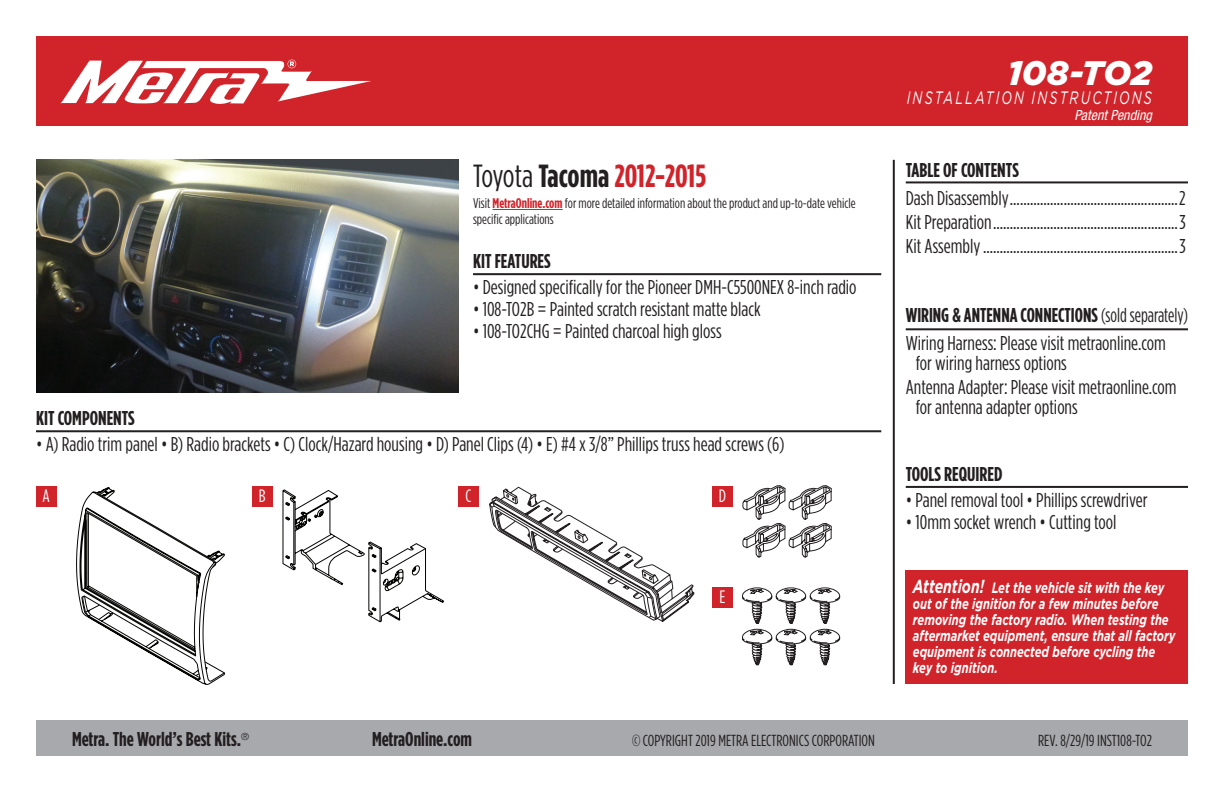
<style>
.page{position:relative;width:1224px;height:792px;background:#fff}
.page>*{position:absolute;margin:0;border:0;box-sizing:border-box;transform-origin:0 0}
.t1{font:italic 900 34px "Gotham";letter-spacing:-.005em;color:#fff}
.t2{font:700 32px "Gotham Condensed";color:#d1232a}
.t3{font:20px/24px "Gotham Condensed";color:#231f20;text-align:justify}
.t4{font:700 20px "Gotham Condensed";color:#231f20}
.t5{font:20px/28px "Gotham Condensed";color:#231f20;scale:.9 1}
.t6{font:italic 18px "Gotham";letter-spacing:.165em;color:#fff;scale:.7 1}
.t7{font:18px "Gotham Condensed";color:#fff}
.t8{font:16px "Gotham Condensed";color:#231f20}
.t9{font:italic 700 15px/16px "Gotham";color:#fff;scale:.74 1}
.t10{font:14px/16px "Gotham Condensed";color:#231f20}
.t11{font:italic condensed 14px "Helvetica Neue";color:#fff}
.s1{font-weight:400;color:#231f20}
.s2{color:#231f20}
.s3{font-weight:700;color:#d1232a}
.s4{font-weight:700}
.s5{font-size:18.8px}
</style>
<div class="page">
<div style="left:36px;top:720px;width:1152px;height:36px;background:#a8a9ad"></div>
<hr style="left:893px;top:160px;width:2px;height:524px;background:#231f20">
<div style="left:36px;top:36px;width:1152px;height:90px;background:#d1232a"></div>
<svg style="left:60px;top:60px;width:311px;height:44px"></svg>
<div style="left:906px;top:570px;width:282px;height:114px;background:#d1232a"></div>
<img style="left:36px;top:160px;width:423px;height:232px">
<hr style="left:473px;top:273px;width:408px;height:2px;background:#231f20">
<hr style="left:36px;top:430px;width:845px;height:2px;background:#231f20">
<div style="left:36px;top:486px;width:21px;height:20px;background:#d1232a"></div>
<div style="left:252px;top:486px;width:21px;height:20px;background:#d1232a"></div>
<div style="left:458px;top:486px;width:21px;height:20px;background:#d1232a"></div>
<div style="left:712px;top:486px;width:21px;height:20px;background:#d1232a"></div>
<div style="left:712px;top:588px;width:21px;height:20px;background:#d1232a"></div>
<hr style="left:493px;top:209px;width:70px;height:1px;background:#d1232a">
<svg style="left:76px;top:487px;width:149px;height:198px"></svg>
<svg style="left:742px;top:587px;width:99px;height:78px"></svg>
<svg style="left:283px;top:490px;width:161px;height:132px"></svg>
<svg style="left:490px;top:487px;width:204px;height:135px"></svg>
<svg style="left:743px;top:485px;width:89px;height:73px"></svg>
<hr style="left:906px;top:486px;width:282px;height:2px;background:#231f20">
<hr style="left:906px;top:328px;width:282px;height:2px;background:#231f20">
<hr style="left:906px;top:181px;width:282px;height:2px;background:#231f20">
<h1 class="t1" style="left:1008px;top:53px;width:146px">108-TO2</h1>
<p class="t6" style="left:907px;top:88px;width:352px">INSTALLATION INSTRUCTIONS</p>
<h2 class="t2" style="left:473px;top:158px;width:235px"><span class="s1">Toyota</span> <span class="s2">Tacoma</span> 2012-2015</h2>
<p class="t10" style="left:473px;top:195px;width:384px">Visit <span class="s3">MetraOnline.com</span> for more detailed information about the product and up-to-date vehicle specific applications</p>
<p class="t4" style="left:473px;top:250px;width:79px">KIT FEATURES</p>
<p class="t3" style="left:473px;top:275px;width:385px">• Designed specifically for the Pioneer DMH-C5500NEX 8-inch radio</p>
<p class="t3" style="left:473px;top:297px;width:289px">• 108-TO2B = Painted scratch resistant matte black</p>
<p class="t3" style="left:473px;top:319px;width:250px">• 108-TO2CHG = Painted charcoal high gloss</p>
<p class="t4" style="left:36px;top:407px;width:100px">KIT COMPONENTS</p>
<p class="t3" style="left:36px;top:432px;width:750px">• A) Radio trim panel • B) Radio brackets • C) Clock/Hazard housing • D) Panel Clips (4) • E) #4 x 3/8” Phillips truss head screws (6)</p>
<p class="t7" style="left:43px;top:486px;width:9px">A</p>
<p class="t7" style="left:259px;top:486px;width:8px">B</p>
<p class="t7" style="left:465px;top:486px;width:7px">C</p>
<p class="t7" style="left:719px;top:486px;width:9px">D</p>
<p class="t7" style="left:720px;top:587px;width:7px">E</p>
<p class="t11" style="left:1074px;top:107px;width:79px">Patent Pending</p>
<p class="t4" style="left:906px;top:158px;width:115px">TABLE OF CONTENTS</p>
<p class="t3" style="left:906px;top:185px;width:281px">Dash Disassembly..................................................2<br>Kit Preparation.......................................................3<br>Kit Assembly..........................................................3</p>
<p class="t5" style="left:906px;top:301px;width:315px"><span class="s4">WIRING &amp; ANTENNA CONNECTIONS</span> (sold separately)<br>Wiring Harness: Please visit metraonline.com</p>
<p class="t3" style="left:906px;top:351px;width:272px;text-indent:10px">for wiring harness options<br>Antenna Adapter: Please visit metraonline.com</p>
<p class="t3" style="left:916px;top:395px;width:163px">for antenna adapter options</p>
<p class="t4" style="left:906px;top:463px;width:98px">TOOLS REQUIRED</p>
<p class="t3" style="left:906px;top:488px;width:243px">• Panel removal tool • Phillips screwdriver</p>
<p class="t3" style="left:906px;top:510px;width:212px">• 10mm socket wrench • Cutting tool</p>
<p class="t9" style="left:913px;top:580px;width:356px"><span class="s5">Attention!</span> Let the vehicle sit with the key out of the ignition for a few minutes before removing the factory radio. When testing the aftermarket equipment, ensure that all factory equipment is connected before cycling the key to ignition.</p>
<p class="t4" style="left:72px;top:728px;width:179px">Metra. The World’s Best Kits.<sup>®</sup></p>
<p class="t4" style="left:372px;top:728px;width:102px">MetraOnline.com</p>
<p class="t8" style="left:632px;top:732px;width:244px">© COPYRIGHT 2019 METRA ELECTRONICS CORPORATION</p>
<p class="t8" style="left:1038px;top:732px;width:115px">REV. 8/29/19 INST108-TO2</p>
</div>
